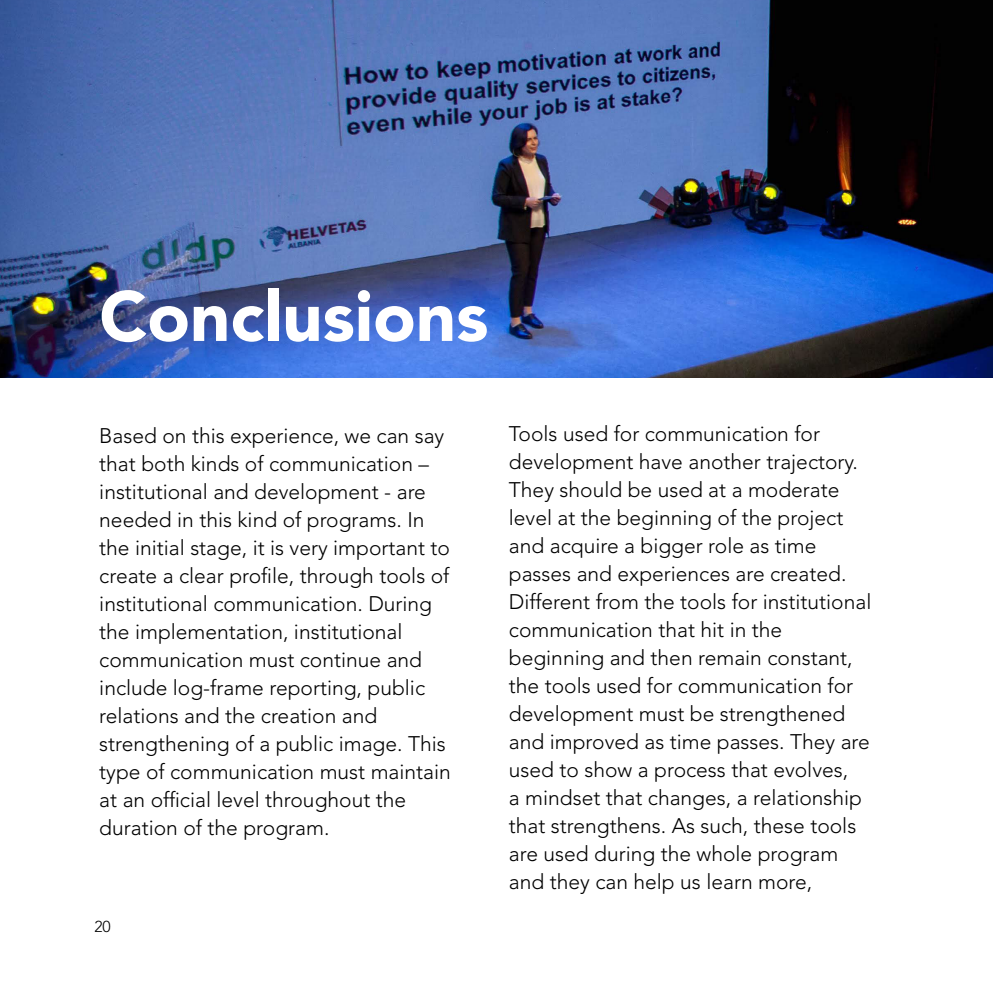
<style>
.page{position:relative;width:993px;height:993px;background:#fff}
.page>*{position:absolute;margin:0;border:0;box-sizing:border-box;transform-origin:0 0}
.t1{font:900 70px "Avenir LT Std";color:#fff}
.t2{font:300 21px/28px "Avenir LT Std";color:#000}
.t3{font:300 15.75px "Avenir LT Std";color:#000}
</style>
<div class="page">
<img style="left:0;top:0;width:992px;height:377px">
<h1 class="t1" style="left:99px;top:274px;width:390px">Conclusions</h1>
<p class="t2" style="left:99px;top:421px;width:353px">Based on this experience, we can say that both kinds of communication – institutional and development - are needed in this kind of programs. In the initial stage, it is very important to create a clear profile, through tools of institutional communication. During the implementation, institutional communication must continue and include log-frame reporting, public relations and the creation and strengthening of a public image. This type of communication must maintain at an official level throughout the duration of the program.</p>
<p class="t2" style="left:508px;top:419px;width:364px">Tools used for communication for development have another trajectory.<br>They should be used at a moderate level at the beginning of the project and acquire a bigger role as time passes and experiences are created.<br>Different from the tools for institutional communication that hit in the beginning and then remain constant, the tools used for communication for development must be strengthened and improved as time passes. They are used to show a process that evolves,<br>a mindset that changes, a relationship that strengthens. As such, these tools are used during the whole program and they can help us learn more,</p>
<p class="t3" style="left:94px;top:917px;width:18px">20</p>
</div>
